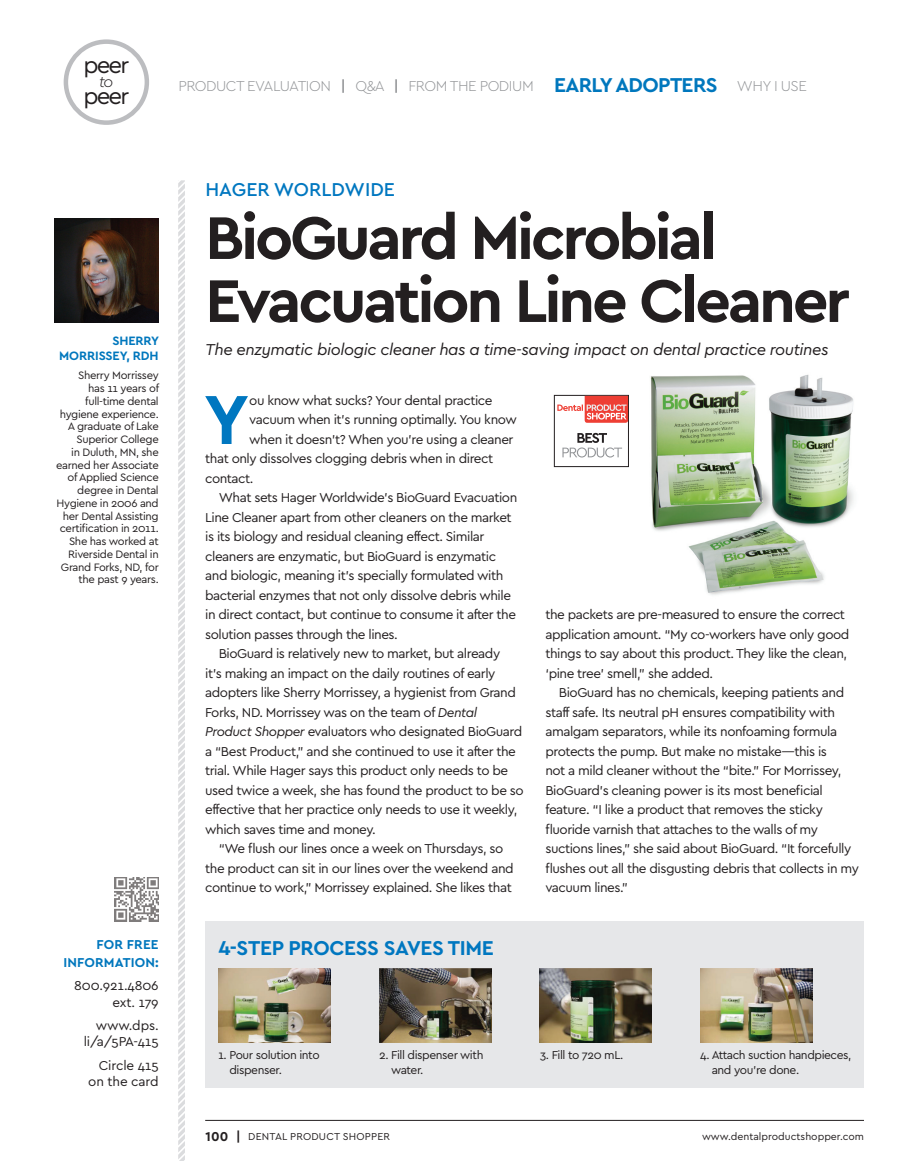
<style>
.page{position:relative;width:918px;height:1161px;background:#fff}
.page>*{position:absolute;margin:0;border:0;box-sizing:border-box;transform-origin:0 0}
.t1{font:700 72.6px "Cera";color:#0077c0}
.t2{font:700 63px/63px "Cera";letter-spacing:-.05em;color:#231f20}
.t3{font:24px "Cera";letter-spacing:-.08em;color:#231f20}
.t4{font:700 21px "Cera";letter-spacing:-.015em;color:#0077c0}
.t5{font:500 19.5px "Cera";color:#0077c0}
.t6{font:italic 16.5px "Cera";letter-spacing:-.025em;color:#231f20}
.t7{font:italic 300 16.05px "Cera";color:#231f20}
.t8{font:300 15px "Cera";letter-spacing:-.03em;color:#939598}
.t9{font:13.5px/19.5px "Cera";letter-spacing:-.035em;color:#231f20}
.t10{font:13.5px/16.5px "Cera";letter-spacing:-.01em;color:#231f20;text-align:right}
.t11{font:700 13.5px/18px "Cera";letter-spacing:.01em;color:#0077bd;text-align:right}
.t12{font:700 12.75px/15px "Cera";letter-spacing:-.01em;color:#0077bd;text-align:right}
.t13{font:12px/15px "Cera";letter-spacing:-.035em;color:#231f20}
.t14{font:11.25px/12.8px "Cera";letter-spacing:-.03em;color:#231f20;text-align:right}
.t15{font:10.5px "Cera";color:#231f20}
.t16{font:10.5px "Cera";letter-spacing:.02em;color:#231f20}
.s1{font-weight:700}
.s2{font-weight:700;font-size:21px;color:#0077bd}
.s3{font-style:italic}
.s4{font-weight:700;font-size:13.5px}
</style>
<div class="page">
<div style="left:64px;top:39px;width:85px;height:86px;border:4px solid #bcbdc0;border-radius:50%"></div>
<hr style="left:205px;top:1120px;width:659px;height:1px;background:#231f20">
<svg style="left:178px;top:180px;width:7px;height:981px"></svg>
<img style="left:555px;top:374px;width:299px;height:221px">
<img style="left:115px;top:878px;width:44px;height:43px">
<img style="left:54px;top:218px;width:105px;height:105px">
<div style="left:205px;top:921px;width:659px;height:167px;background:#e6e7e9"></div>
<img style="left:218px;top:968px;width:113px;height:75px">
<img style="left:380px;top:968px;width:111px;height:75px">
<img style="left:540px;top:968px;width:112px;height:75px">
<img style="left:700px;top:968px;width:112px;height:75px">
<div style="left:554px;top:395px;width:74px;height:72px;background:#fff"></div>
<div style="left:554px;top:395px;width:75px;height:72px;border:1px solid #231f20"></div>
<svg style="left:557px;top:396px;width:71px;height:27px"></svg>
<svg style="left:562px;top:433px;width:60px;height:25px"></svg>
<h3 class="t3" style="left:84px;top:49px;width:47px">peer</h3>
<p class="t7" style="left:99px;top:71px;width:16px">to</p>
<h3 class="t3" style="left:84px;top:80px;width:47px">peer</h3>
<p class="t8" style="left:178px;top:76px;width:541px">PRODUCT EVALUATION <span class="s1">|</span> Q&amp;A <span class="s1">|</span> FROM THE PODIUM <span class="s2">EARLY ADOPTERS</span></p>
<p class="t8" style="left:737px;top:76px;width:72px">WHY I USE</p>
<p class="t12" style="left:59px;top:333px;width:101px">SHERRY<br>MORRISSEY, RDH</p>
<p class="t14" style="left:56px;top:369px;width:104px">Sherry Morrissey<br>has 11 years of full-time dental hygiene experience.<br>A graduate of Lake<br>Superior College<br>in Duluth, MN, she earned her Associate of Applied Science degree in Dental<br>Hygiene in 2006 and her Dental Assisting certification in 2011.<br>She has worked at<br>Riverside Dental in<br>Grand Forks, ND, for the past 9 years.</p>
<p class="t11" style="left:63px;top:935px;width:97px">FOR FREE<br>INFORMATION:</p>
<p class="t10" style="left:74px;top:977px;width:86px">800.921.4806 ext. 179</p>
<p class="t10" style="left:84px;top:1017px;width:77px">www.dps. li/a/5PA-415</p>
<p class="t10" style="left:88px;top:1056px;width:72px">Circle 415 on the card</p>
<h3 class="t5" style="left:205px;top:176px;width:191px">HAGER WORLDWIDE</h3>
<h2 class="t2" style="left:205px;top:204px;width:646px">BioGuard Microbial<br>Evacuation Line Cleaner</h2>
<p class="t6" style="left:205px;top:338px;width:625px">The enzymatic biologic cleaner has a time-saving impact on dental practice routines</p>
<h1 class="t1" style="left:204px;top:371px;width:47px">Y</h1>
<p class="t9" style="left:249px;top:390px;width:245px">ou know what sucks? Your dental practice</p>
<p class="t9" style="left:249px;top:410px;width:269px">vacuum when it’s running optimally. You know</p>
<p class="t9" style="left:249px;top:429px;width:266px">when it doesn’t? When you’re using a cleaner</p>
<p class="t9" style="left:205px;top:449px;width:290px">that only dissolves clogging debris when in direct</p>
<p class="t9" style="left:205px;top:468px;width:50px">contact.</p>
<p class="t9" style="left:219px;top:488px;width:300px">What sets Hager Worldwide’s BioGuard Evacuation</p>
<p class="t9" style="left:205px;top:507px;width:308px">Line Cleaner apart from other cleaners on the market</p>
<p class="t9" style="left:205px;top:527px;width:281px">is its biology and residual cleaning effect. Similar</p>
<p class="t9" style="left:205px;top:546px;width:292px">cleaners are enzymatic, but BioGuard is enzymatic</p>
<p class="t9" style="left:205px;top:566px;width:300px">and biologic, meaning it’s specially formulated with</p>
<p class="t9" style="left:205px;top:585px;width:307px">bacterial enzymes that not only dissolve debris while</p>
<p class="t9" style="left:205px;top:605px;width:312px">in direct contact, but continue to consume it after the</p>
<p class="t9" style="left:205px;top:624px;width:194px">solution passes through the lines.</p>
<p class="t9" style="left:219px;top:644px;width:283px">BioGuard is relatively new to market, but already</p>
<p class="t9" style="left:205px;top:663px;width:292px">it’s making an impact on the daily routines of early</p>
<p class="t9" style="left:205px;top:683px;width:312px">adopters like Sherry Morrissey, a hygienist from Grand</p>
<p class="t9" style="left:205px;top:702px;width:273px">Forks, ND. Morrissey was on the team of <span class="s3">Dental</span></p>
<p class="t9" style="left:205px;top:722px;width:319px"><span class="s3">Product Shopper</span> evaluators who designated BioGuard</p>
<p class="t9" style="left:205px;top:741px;width:312px">a “Best Product,” and she continued to use it after the</p>
<p class="t9" style="left:205px;top:761px;width:304px">trial. While Hager says this product only needs to be</p>
<p class="t9" style="left:205px;top:780px;width:320px">used twice a week, she has found the product to be so</p>
<p class="t9" style="left:205px;top:800px;width:314px">effective that her practice only needs to use it weekly,</p>
<p class="t9" style="left:205px;top:819px;width:172px">which saves time and money.</p>
<p class="t9" style="left:219px;top:838px;width:286px">“We flush our lines once a week on Thursdays, so</p>
<p class="t9" style="left:205px;top:858px;width:310px">the product can sit in our lines over the weekend and</p>
<p class="t9" style="left:205px;top:877px;width:308px">continue to work,” Morrissey explained. She likes that</p>
<h3 class="t4" style="left:218px;top:934px;width:277px">4-STEP PROCESS SAVES TIME</h3>
<p class="t9" style="left:545px;top:604px;width:306px">the packets are pre-measured to ensure the correct application amount. “My co-workers have only good things to say about this product. They like the clean, ‘pine tree’ smell,” she added.</p>
<p class="t9" style="left:545px;top:682px;width:315px;text-indent:14px">BioGuard has no chemicals, keeping patients and staff safe. Its neutral pH ensures compatibility with amalgam separators, while its nonfoaming formula protects the pump. But make no mistake—this is<br>not a mild cleaner without the “bite.” For Morrissey, BioGuard’s cleaning power is its most beneficial feature. “I like a product that removes the sticky fluoride varnish that attaches to the walls of my suctions lines,” she said about BioGuard. “It forcefully flushes out all the disgusting debris that collects in my vacuum lines.”</p>
<p class="t13" style="left:229px;top:1047px;width:92px;text-indent:-11px">1. Pour solution into dispenser.</p>
<p class="t13" style="left:391px;top:1047px;width:94px;text-indent:-12px">2. Fill dispenser with water.</p>
<p class="t13" style="left:540px;top:1047px;width:85px">3. Fill to 720 mL.</p>
<p class="t13" style="left:712px;top:1047px;width:141px;text-indent:-11px">4. Attach suction handpieces, and you’re done.</p>
<p class="t16" style="left:205px;top:1130px;width:186px"><span class="s4">100 |</span> DENTAL PRODUCT SHOPPER</p>
<p class="t15" style="left:702px;top:1130px;width:164px">www.dentalproductshopper.com</p>
</div>
